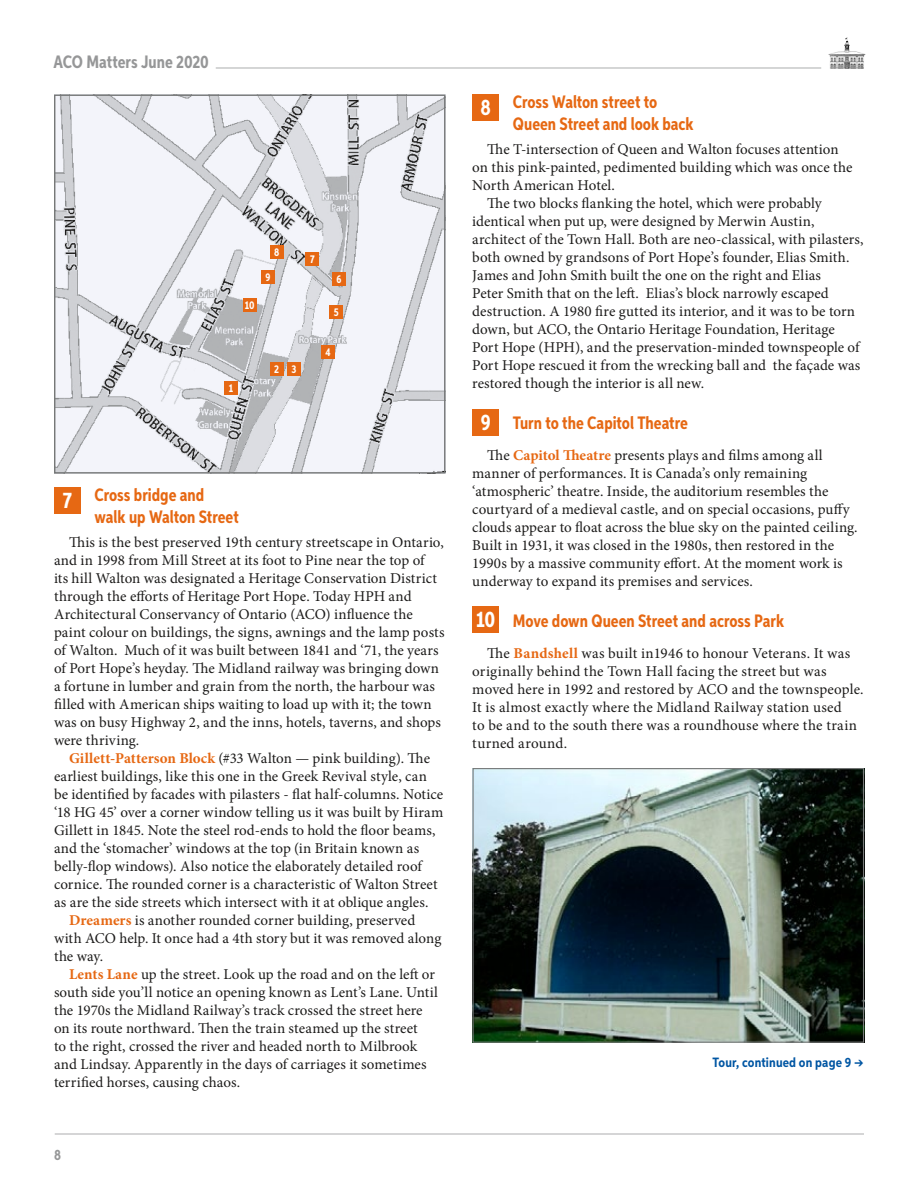
<style>
.page{position:relative;width:918px;height:1188px;background:#fff}
.page>*{position:absolute;margin:0;border:0;box-sizing:border-box;transform-origin:0 0}
.t1{font:700 18px/21.6px "Aspira XX Nar";color:#e66813}
.t2{font:700 18px "Aspira XX Nar";letter-spacing:-.005em;color:#969798}
.t3{font:15px/18px "Minion Pro";letter-spacing:.005em;color:#1c1b1a}
.t4{font:700 15px "Aspira XX Nar";color:#969798}
.t5{font:700 13.5px "Aspira X Nar";letter-spacing:.01em;color:#0056a3}
.t6{font:700 11.25px "Aspira XX Nar";color:#fff}
.s1{font-size:22.5px;color:#fff}
.s2{font-weight:700;color:#e66813}
</style>
<div class="page">
<hr style="left:55px;top:1133px;width:809px;height:2px;background:#b5b6b7">
<hr style="left:216px;top:67px;width:605px;height:2px;background:#b5b6b7">
<img style="left:56px;top:96px;width:388px;height:376px">
<div style="left:54px;top:94px;width:392px;height:380px;border:1px solid #767878"></div>
<div style="left:224px;top:382px;width:14px;height:13px;background:#e66813"></div>
<div style="left:270px;top:362px;width:14px;height:14px;background:#e66813"></div>
<div style="left:287px;top:362px;width:14px;height:14px;background:#e66813"></div>
<div style="left:321px;top:345px;width:14px;height:14px;background:#e66813"></div>
<div style="left:330px;top:306px;width:13px;height:13px;background:#e66813"></div>
<div style="left:332px;top:272px;width:14px;height:14px;background:#e66813"></div>
<div style="left:306px;top:253px;width:13px;height:13px;background:#e66813"></div>
<div style="left:270px;top:245px;width:14px;height:14px;background:#e66813"></div>
<div style="left:261px;top:271px;width:14px;height:13px;background:#e66813"></div>
<div style="left:243px;top:298px;width:13px;height:14px;background:#e66813"></div>
<div style="left:54px;top:487px;width:27px;height:27px;background:#e66813"></div>
<div style="left:472px;top:94px;width:27px;height:28px;background:#e66813"></div>
<div style="left:472px;top:409px;width:27px;height:27px;background:#e66813"></div>
<div style="left:472px;top:606px;width:27px;height:27px;background:#e66813"></div>
<img style="left:474px;top:770px;width:388px;height:271px">
<div style="left:472px;top:768px;width:392px;height:275px;border:1px solid #767878"></div>
<p class="t2" style="left:54px;top:51px;width:157px">ACO Matters June 2020</p>
<p class="t6" style="left:245px;top:298px;width:11px">10</p>
<p class="t6" style="left:274px;top:245px;width:7px">8</p>
<p class="t6" style="left:266px;top:270px;width:6px">9</p>
<p class="t6" style="left:229px;top:381px;width:6px">1</p>
<p class="t6" style="left:274px;top:362px;width:24px">2 3</p>
<p class="t6" style="left:310px;top:252px;width:6px">7</p>
<p class="t6" style="left:336px;top:272px;width:6px">6</p>
<p class="t6" style="left:334px;top:305px;width:6px">5</p>
<p class="t6" style="left:325px;top:345px;width:7px">4</p>
<p class="t1" style="left:94px;top:484px;width:146px;text-indent:-32px"><span class="s1">7</span> Cross bridge and walk up Walton Street</p>
<p class="t3" style="left:54px;top:533px;width:392px;text-indent:15px">This is the best preserved 19th century streetscape in Ontario, and in 1998 from Mill Street at its foot to Pine near the top of<br>its hill Walton was designated a Heritage Conservation District through the efforts of Heritage Port Hope. Today HPH and Architectural Conservancy of Ontario (ACO) influence the paint colour on buildings, the signs, awnings and the lamp posts of Walton. Much of it was built between 1841 and ‘71, the years of Port Hope’s heyday. The Midland railway was bringing down a fortune in lumber and grain from the north, the harbour was filled with American ships waiting to load up with it; the town was on busy Highway 2, and the inns, hotels, taverns, and shops were thriving.</p>
<p class="t3" style="left:69px;top:749px;width:363px"><span class="s2">Gillett-Patterson Block</span> (#33 Walton — pink building). The</p>
<p class="t3" style="left:54px;top:767px;width:375px">earliest buildings, like this one in the Greek Revival style, can</p>
<p class="t3" style="left:54px;top:785px;width:391px">be identified by facades with pilasters - flat half-columns. Notice</p>
<p class="t3" style="left:54px;top:803px;width:391px">‘18 HG 45’ over a corner window telling us it was built by Hiram</p>
<p class="t3" style="left:54px;top:821px;width:383px">Gillett in 1845. Note the steel rod-ends to hold the floor beams,</p>
<p class="t3" style="left:54px;top:839px;width:367px">and the ‘stomacher’ windows at the top (in Britain known as</p>
<p class="t3" style="left:54px;top:857px;width:370px">belly-flop windows). Also notice the elaborately detailed roof</p>
<p class="t3" style="left:54px;top:875px;width:385px">cornice. The rounded corner is a characteristic of Walton Street</p>
<p class="t3" style="left:54px;top:893px;width:376px">as are the side streets which intersect with it at oblique angles.</p>
<p class="t3" style="left:69px;top:911px;width:348px"><span class="s2">Dreamers</span> is another rounded corner building, preserved</p>
<p class="t3" style="left:54px;top:929px;width:389px">with ACO help. It once had a 4th story but it was removed along</p>
<p class="t3" style="left:54px;top:947px;width:51px">the way.</p>
<p class="t3" style="left:69px;top:965px;width:367px"><span class="s2">Lents Lane</span> up the street. Look up the road and on the left or</p>
<p class="t3" style="left:54px;top:983px;width:385px">south side you’ll notice an opening known as Lent’s Lane. Until</p>
<p class="t3" style="left:54px;top:1001px;width:370px">the 1970s the Midland Railway’s track crossed the street here</p>
<p class="t3" style="left:54px;top:1019px;width:365px">on its route northward. Then the train steamed up the street</p>
<p class="t3" style="left:54px;top:1037px;width:365px">to the right, crossed the river and headed north to Milbrook</p>
<p class="t3" style="left:54px;top:1055px;width:374px">and Lindsay. Apparently in the days of carriages it sometimes</p>
<p class="t3" style="left:54px;top:1073px;width:188px">terrified horses, causing chaos.</p>
<p class="t4" style="left:54px;top:1145px;width:8px">8</p>
<p class="t1" style="left:513px;top:92px;width:182px;text-indent:-32px"><span class="s1">8</span> Cross Walton street to<br>Queen Street and look back</p>
<p class="t3" style="left:487px;top:141px;width:353px">The T-intersection of Queen and Walton focuses attention</p>
<p class="t3" style="left:472px;top:159px;width:382px">on this pink-painted, pedimented building which was once the</p>
<p class="t3" style="left:472px;top:177px;width:144px">North American Hotel.</p>
<p class="t3" style="left:487px;top:195px;width:336px">The two blocks flanking the hotel, which were probably</p>
<p class="t3" style="left:472px;top:213px;width:344px">identical when put up, were designed by Merwin Austin,</p>
<p class="t3" style="left:472px;top:231px;width:393px">architect of the Town Hall. Both are neo-classical, with pilasters,</p>
<p class="t3" style="left:472px;top:249px;width:379px">both owned by grandsons of Port Hope’s founder, Elias Smith.</p>
<p class="t3" style="left:472px;top:267px;width:350px">James and John Smith built the one on the right and Elias</p>
<p class="t3" style="left:472px;top:285px;width:358px">Peter Smith that on the left. Elias’s block narrowly escaped</p>
<p class="t3" style="left:472px;top:303px;width:384px">destruction. A 1980 fire gutted its interior, and it was to be torn</p>
<p class="t3" style="left:472px;top:321px;width:364px">down, but ACO, the Ontario Heritage Foundation, Heritage</p>
<p class="t3" style="left:472px;top:339px;width:389px">Port Hope (HPH), and the preservation-minded townspeople of</p>
<p class="t3" style="left:472px;top:357px;width:390px">Port Hope rescued it from the wrecking ball and the façade was</p>
<p class="t3" style="left:472px;top:375px;width:233px">restored though the interior is all new.</p>
<p class="t1" style="left:481px;top:412px;width:209px"><span class="s1">9</span> Turn to the Capitol Theatre</p>
<p class="t3" style="left:472px;top:446px;width:387px;text-indent:15px">The <span class="s2">Capitol Theatre</span> presents plays and films among all manner of performances. It is Canada’s only remaining ‘atmospheric’ theatre. Inside, the auditorium resembles the courtyard of a medieval castle, and on special occasions, puffy clouds appear to float across the blue sky on the painted ceiling.<br>Built in 1931, it was closed in the 1980s, then restored in the 1990s by a massive community effort. At the moment work is underway to expand its premises and services.</p>
<p class="t1" style="left:476px;top:610px;width:309px"><span class="s1">10</span> Move down Queen Street and across Park</p>
<p class="t3" style="left:472px;top:644px;width:393px;text-indent:15px">The <span class="s2">Bandshell</span> was built in1946 to honour Veterans. It was originally behind the Town Hall facing the street but was moved here in 1992 and restored by ACO and the townspeople.<br>It is almost exactly where the Midland Railway station used<br>to be and to the south there was a roundhouse where the train turned around.</p>
<p class="t5" style="left:712px;top:1054px;width:153px">Tour, continued on page 9 →</p>
</div>
